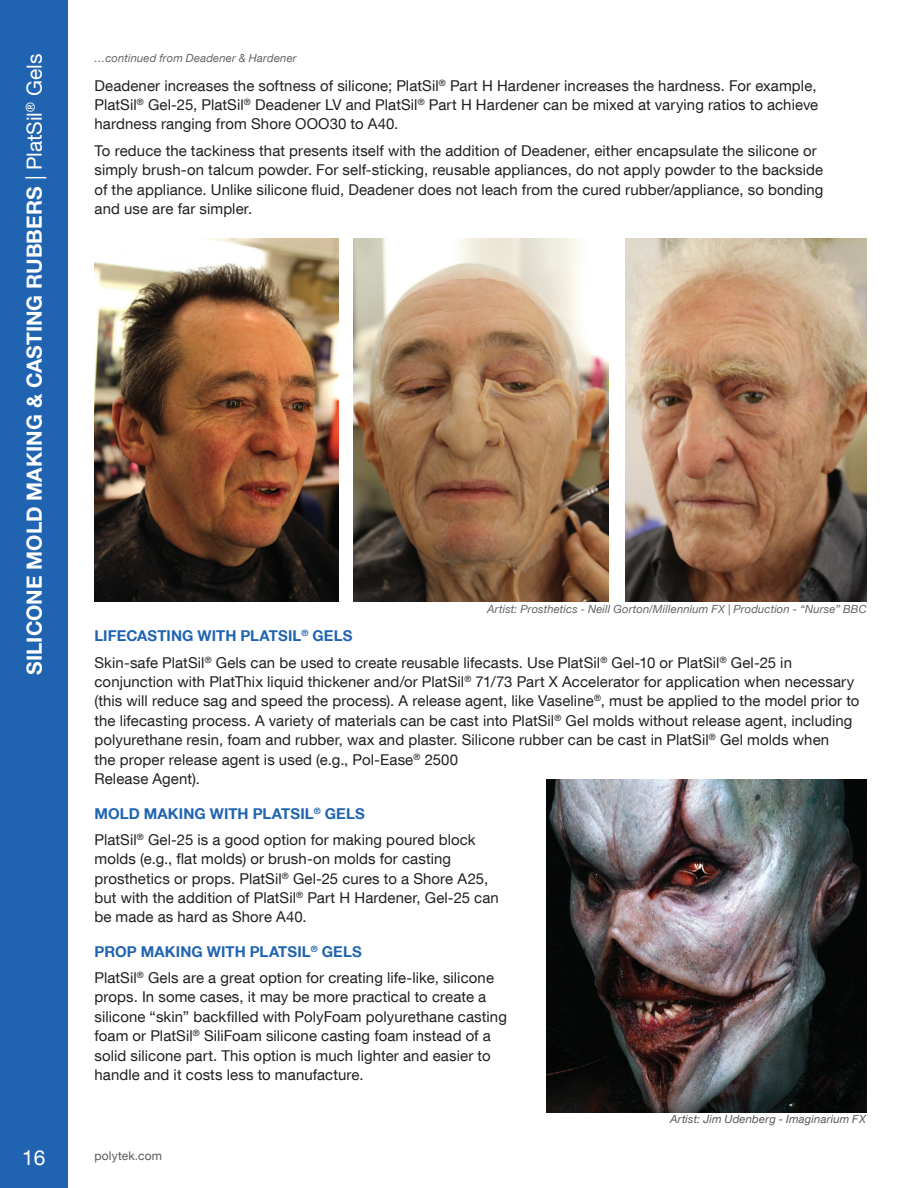
<style>
.page{position:relative;width:918px;height:1188px;background:#fff}
.page>*{position:absolute;margin:0;border:0;box-sizing:border-box;transform-origin:0 0}
.t1{font:700 20.85px "Helvetica Neue LT Com";letter-spacing:.005em;color:#fff}
.t2{font:20.85px "Helvetica Neue LT Com";color:#fff}
.BODY_COPY{font:15px/19.5px "Helvetica Neue LT Com";letter-spacing:.005em;color:#231f20}
.BODY_COPY-2{font:700 15px "Helvetica Neue LT Com";letter-spacing:.005em;color:#2064b1}
.t3{font:12px "Helvetica Neue LT Com";letter-spacing:.015em;color:#57585a}
.BODY_COPY-3{font:italic 11.25px "Helvetica Neue LT Com";letter-spacing:.015em;color:#636366}
.BODY_COPY-4{font:italic 11.25px "Helvetica Neue LT Com";letter-spacing:.015em;color:#57585a}
.s1{font-weight:400}
</style>
<div class="page">
<div style="left:0;top:0;width:68px;height:1188px;background:#2064b1"></div>
<img style="left:94px;top:239px;width:245px;height:362px">
<img style="left:354px;top:239px;width:255px;height:362px">
<img style="left:626px;top:239px;width:241px;height:362px">
<img style="left:546px;top:780px;width:321px;height:332px">
<p class="t1" style="left:21px;top:675px;width:623px;rotate:-90deg">SILICONE MOLD MAKING &amp; CASTING RUBBERS <span class="s1">| PlatSil</span><sup>®</sup> <span class="s1">Gels</span></p>
<p class="BODY_COPY-3" style="left:94px;top:51px;width:204px">…continued from Deadener &amp; Hardener</p>
<p class="BODY_COPY" style="left:94px;top:75px;width:725px">Deadener increases the softness of silicone; PlatSil<sup>®</sup> Part H Hardener increases the hardness. For example,<br>PlatSil<sup>®</sup> Gel-25, PlatSil<sup>®</sup> Deadener LV and PlatSil<sup>®</sup> Part H Hardener can be mixed at varying ratios to achieve hardness ranging from Shore OOO30 to A40.</p>
<p class="BODY_COPY" style="left:94px;top:140px;width:731px">To reduce the tackiness that presents itself with the addition of Deadener, either encapsulate the silicone or simply brush-on talcum powder. For self-sticking, reusable appliances, do not apply powder to the backside of the appliance. Unlike silicone fluid, Deadener does not leach from the cured rubber/appliance, so bonding and use are far simpler.</p>
<p class="BODY_COPY-3" style="left:487px;top:602px;width:381px">Artist: Prosthetics - Neill Gorton/Millennium FX | Production - “Nurse” BBC</p>
<p class="BODY_COPY-2" style="left:94px;top:627px;width:260px">LIFECASTING WITH PLATSIL<sup>®</sup> GELS</p>
<p class="BODY_COPY" style="left:94px;top:652px;width:766px">Skin-safe PlatSil<sup>®</sup> Gels can be used to create reusable lifecasts. Use PlatSil<sup>®</sup> Gel-10 or PlatSil<sup>®</sup> Gel-25 in conjunction with PlatThix liquid thickener and/or PlatSil<sup>®</sup> 71/73 Part X Accelerator for application when necessary (this will reduce sag and speed the process). A release agent, like Vaseline<sup>®</sup>, must be applied to the model prior to the lifecasting process. A variety of materials can be cast into PlatSil<sup>®</sup> Gel molds without release agent, including polyurethane resin, foam and rubber, wax and plaster. Silicone rubber can be cast in PlatSil<sup>®</sup> Gel molds when<br>the proper release agent is used (e.g., Pol-Ease<sup>®</sup> 2500<br>Release Agent).</p>
<p class="BODY_COPY-2" style="left:94px;top:804px;width:272px">MOLD MAKING WITH PLATSIL<sup>®</sup> GELS</p>
<p class="BODY_COPY" style="left:94px;top:829px;width:406px">PlatSil<sup>®</sup> Gel-25 is a good option for making poured block molds (e.g., flat molds) or brush-on molds for casting prosthetics or props. PlatSil<sup>®</sup> Gel-25 cures to a Shore A25, but with the addition of PlatSil<sup>®</sup> Part H Hardener, Gel-25 can be made as hard as Shore A40.</p>
<p class="BODY_COPY-2" style="left:94px;top:942px;width:269px">PROP MAKING WITH PLATSIL<sup>®</sup> GELS</p>
<p class="BODY_COPY" style="left:94px;top:968px;width:414px">PlatSil<sup>®</sup> Gels are a great option for creating life-like, silicone props. In some cases, it may be more practical to create a silicone “skin” backfilled with PolyFoam polyurethane casting foam or PlatSil<sup>®</sup> SiliFoam silicone casting foam instead of a solid silicone part. This option is much lighter and easier to handle and it costs less to manufacture.</p>
<p class="BODY_COPY-4" style="left:670px;top:1112px;width:197px">Artist: Jim Udenberg - Imaginarium FX</p>
<h1 class="t2" style="left:22px;top:1145px;width:25px">16</h1>
<p class="t3" style="left:94px;top:1149px;width:69px">polytek.com</p>
</div>
